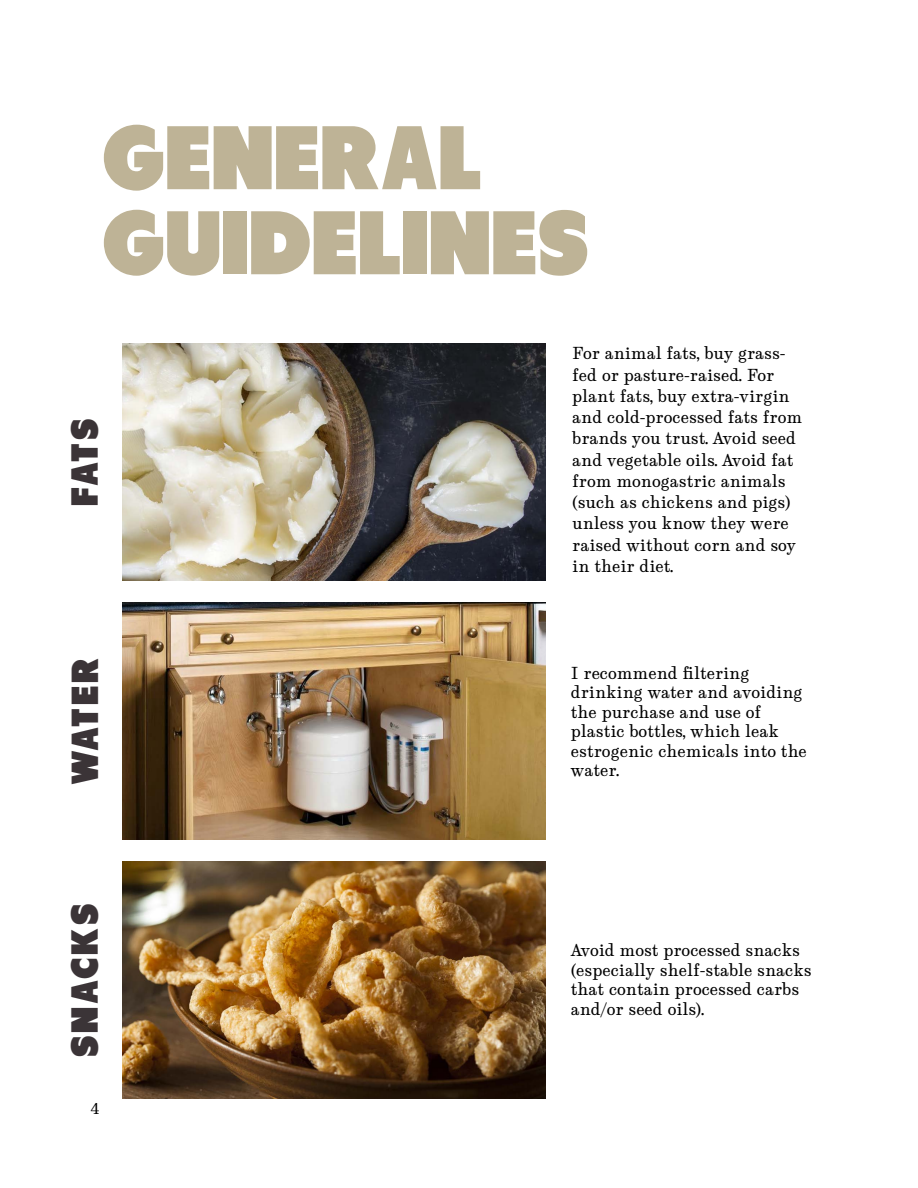
<style>
.page{position:relative;width:918px;height:1188px;background:#fff}
.page>*{position:absolute;margin:0;border:0;box-sizing:border-box;transform-origin:0 0}
.t1{font:90px/85.1px "Tondu Beta";color:#beb396}
.t2{font:37.5px "Tondu Beta";letter-spacing:.075em;color:#3b3437}
.t3{font:16.5px/21.3px "Munson";color:#000}
.t4{font:15px "Munson";color:#000}
</style>
<div class="page">
<img style="left:123px;top:344px;width:423px;height:237px">
<img style="left:123px;top:603px;width:423px;height:237px">
<img style="left:123px;top:862px;width:423px;height:237px">
<h1 class="t1" style="left:102px;top:113px;width:489px">GENERAL<br>GUIDELINES</h1>
<h2 class="t2" style="left:62px;top:506px;width:89px;rotate:-90deg">FATS</h2>
<h2 class="t2" style="left:63px;top:785px;width:128px;rotate:-90deg">WATER</h2>
<h2 class="t2" style="left:62px;top:1057px;width:155px;rotate:-90deg">SNACKS</h2>
<p class="t4" style="left:91px;top:1099px;width:10px">4</p>
<p class="t3" style="left:572px;top:343px;width:231px">For animal fats, buy grass&shy;fed or pasture-raised. For plant fats, buy extra-virgin and cold-processed fats from brands you trust. Avoid seed and vegetable oils. Avoid fat from monogastric animals (such as chickens and pigs) unless you know they were raised without corn and soy in their diet.</p>
<p class="t3" style="left:571px;top:663px;width:238px;line-height:19.5px">I recommend filtering drinking water and avoiding the purchase and use of plastic bottles, which leak estrogenic chemicals into the water.</p>
<p class="t3" style="left:571px;top:941px;width:242px;line-height:19.5px">Avoid most processed snacks (especially shelf-stable snacks that contain processed carbs and/or seed oils).</p>
</div>
